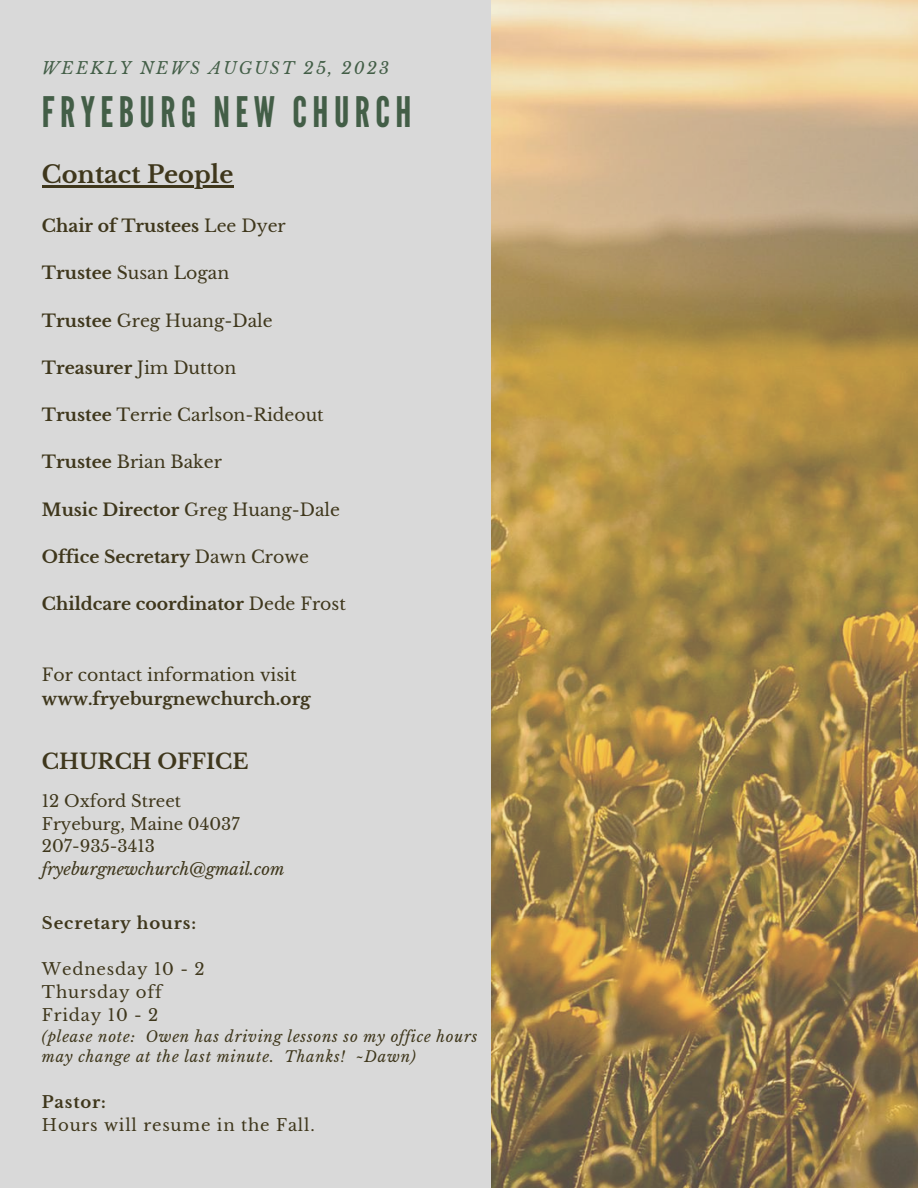
<style>
.page{position:relative;width:918px;height:1188px;background:#d9d9d9}
.page>*{position:absolute;margin:0;border:0;box-sizing:border-box;transform-origin:0 0}
.t1{font:42px "League Gothic";letter-spacing:.13em;color:#435e47}
.t2{font:700 24px "Libre Baskerville";color:#3f371c}
.t3{font:700 21px "Libre Baskerville";color:#3f371c}
.t4{font:17.25px "Libre Baskerville";color:#3f371c}
.t5{font:700 17.25px "Libre Baskerville";color:#3f371c}
.t6{font:16.5px/23px "Libre Baskerville";letter-spacing:.05em;color:#3f371c}
.t7{font:16.5px/23px "Libre Baskerville";color:#3f371c}
.t8{font:italic 16.5px "Libre Baskerville";color:#3f371c}
.t9{font:italic 16.5px "Libre Baskerville";letter-spacing:.13em;color:#435e47}
.t10{font:700 16.5px "Libre Baskerville";letter-spacing:.05em;color:#3f371c}
.t11{font:italic 15px/20.7px "Libre Baskerville";letter-spacing:.05em;color:#3f371c}
.s1{font-weight:400}
.s2{font-weight:700}
</style>
<div class="page">
<img style="left:492px;top:0;width:426px;height:1188px">
<hr style="left:42px;top:185px;width:191px;height:2px;background:#3f371c">
<p class="t9" style="left:42px;top:58px;width:349px">WEEKLY NEWS AUGUST 25, 2023</p>
<h1 class="t1" style="left:42px;top:88px;width:371px">FRYEBURG NEW CHURCH</h1>
<h2 class="t2" style="left:42px;top:159px;width:193px">Contact People</h2>
<p class="t5" style="left:42px;top:215px;width:245px">Chair of Trustees <span class="s1">Lee Dyer</span></p>
<p class="t4" style="left:42px;top:263px;width:189px"><span class="s2">Trustee</span> Susan Logan</p>
<p class="t4" style="left:42px;top:310px;width:232px"><span class="s2">Trustee</span> Greg Huang-Dale</p>
<p class="t5" style="left:42px;top:357px;width:196px">Treasurer <span class="s1">Jim Dutton</span></p>
<p class="t4" style="left:42px;top:404px;width:283px"><span class="s2">Trustee</span> Terrie Carlson-Rideout</p>
<p class="t4" style="left:42px;top:452px;width:182px"><span class="s2">Trustee</span> Brian Baker</p>
<p class="t4" style="left:42px;top:499px;width:300px"><span class="s2">Music Director</span> Greg Huang-Dale</p>
<p class="t5" style="left:42px;top:546px;width:269px">Office Secretary <span class="s1">Dawn Crowe</span></p>
<p class="t5" style="left:42px;top:593px;width:305px">Childcare coordinator <span class="s1">Dede Frost</span></p>
<p class="t4" style="left:42px;top:664px;width:256px">For contact information visit</p>
<p class="t5" style="left:42px;top:688px;width:270px">www.fryeburgnewchurch.org</p>
<p class="t3" style="left:42px;top:749px;width:208px">CHURCH OFFICE</p>
<p class="t7" style="left:42px;top:789px;width:199px">12 Oxford Street<br>Fryeburg, Maine 04037<br>207-935-3413</p>
<p class="t8" style="left:42px;top:859px;width:244px">fryeburgnewchurch@gmail.com</p>
<p class="t10" style="left:42px;top:913px;width:156px">Secretary hours:</p>
<p class="t6" style="left:42px;top:958px;width:164px">Wednesday 10 - 2<br>Thursday off<br>Friday 10 - 2</p>
<p class="t11" style="left:42px;top:1026px;width:437px">(please note: Owen has driving lessons so my office hours may change at the last minute. Thanks! ~Dawn)</p>
<p class="t10" style="left:42px;top:1092px;width:66px">Pastor:</p>
<p class="t6" style="left:42px;top:1113px;width:274px">Hours will resume in the Fall.</p>
</div>
